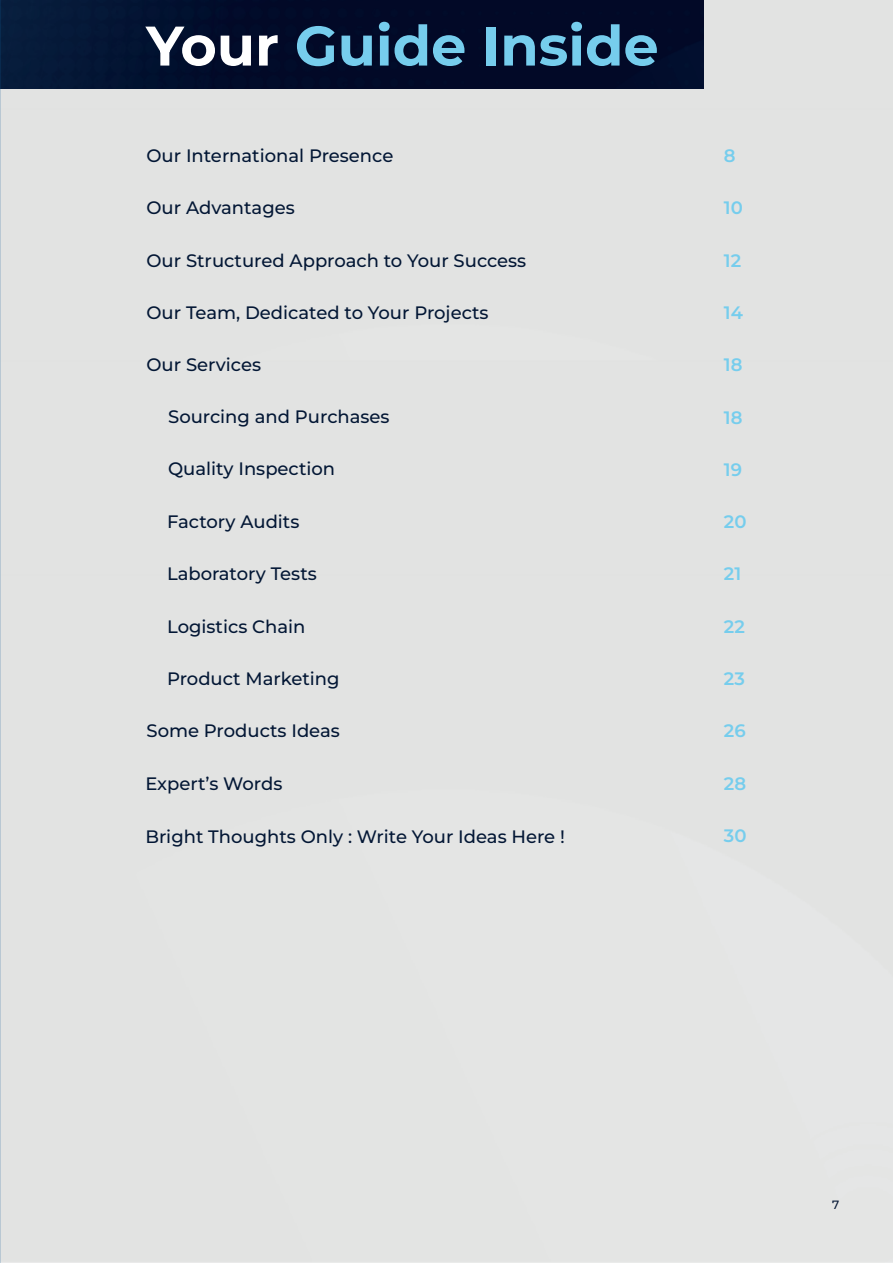
<style>
.page{position:relative;width:893px;height:1263px;background:#fff}
.page>*{position:absolute;margin:0;border:0;box-sizing:border-box;transform-origin:0 0}
.t1{font:700 55.65px "Montserrat";color:#76cded}
.t2{font:500 18px "Montserrat";color:#031735}
.t3{font:600 18px "Montserrat";color:#76cded}
.t4{font:500 12px "Montserrat Alternates";color:#051734}
.s1{color:#fff}
</style>
<div class="page">
<div style="left:1px;top:109px;width:892px;height:251px;background:#e2e3e2"></div>
<div style="left:1px;top:360px;width:892px;height:214px;background:#e2e3e2"></div>
<img style="left:1px;top:0;width:703px;height:89px">
<hr style="left:0;top:0;width:1px;height:1263px;background:#125e97">
<h1 class="t1" style="left:146px;top:6px;width:514px"><span class="s1">Your</span> Guide Inside</h1>
<p class="t2" style="left:146px;top:143px;width:248px">Our International Presence</p>
<p class="t3" style="left:724px;top:143px;width:13px">8</p>
<p class="t2" style="left:146px;top:195px;width:150px">Our Advantages</p>
<p class="t3" style="left:724px;top:195px;width:20px">10</p>
<p class="t2" style="left:146px;top:248px;width:381px">Our Structured Approach to Your Success</p>
<p class="t3" style="left:724px;top:247px;width:19px">12</p>
<p class="t2" style="left:146px;top:300px;width:344px">Our Team, Dedicated to Your Projects</p>
<p class="t3" style="left:724px;top:300px;width:21px">14</p>
<p class="t2" style="left:146px;top:352px;width:116px">Our Services</p>
<p class="t3" style="left:724px;top:352px;width:20px">18</p>
<p class="t2" style="left:168px;top:404px;width:223px">Sourcing and Purchases</p>
<p class="t3" style="left:724px;top:404px;width:20px">18</p>
<p class="t2" style="left:168px;top:456px;width:169px">Quality Inspection</p>
<p class="t3" style="left:724px;top:457px;width:20px">19</p>
<p class="t2" style="left:167px;top:509px;width:134px">Factory Audits</p>
<p class="t3" style="left:724px;top:509px;width:24px">20</p>
<p class="t2" style="left:167px;top:561px;width:151px">Laboratory Tests</p>
<p class="t3" style="left:724px;top:561px;width:19px">21</p>
<p class="t2" style="left:167px;top:614px;width:140px">Logistics Chain</p>
<p class="t3" style="left:724px;top:613px;width:22px">22</p>
<p class="t2" style="left:167px;top:666px;width:174px">Product Marketing</p>
<p class="t3" style="left:724px;top:666px;width:22px">23</p>
<p class="t2" style="left:146px;top:718px;width:195px">Some Products Ideas</p>
<p class="t3" style="left:724px;top:718px;width:23px">26</p>
<p class="t2" style="left:145px;top:771px;width:138px">Expert’s Words</p>
<p class="t3" style="left:724px;top:770px;width:24px">28</p>
<p class="t2" style="left:145px;top:824px;width:421px">Bright Thoughts Only : Write Your Ideas Here !</p>
<p class="t3" style="left:724px;top:823px;width:24px">30</p>
<p class="t4" style="left:832px;top:1196px;width:9px">7</p>
</div>
